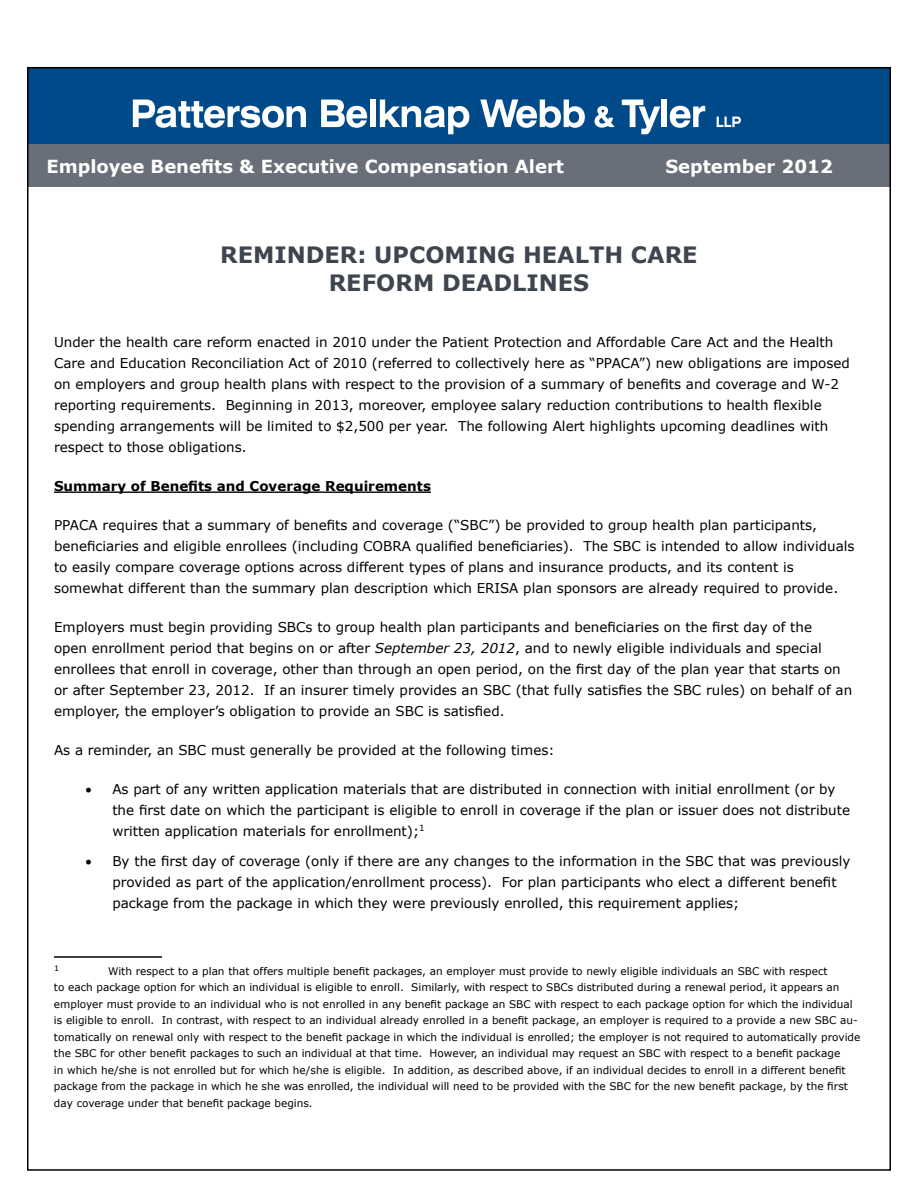
<style>
.page{position:relative;width:918px;height:1188px;background:#fff}
.page>*{position:absolute;margin:0;border:0;box-sizing:border-box;transform-origin:0 0}
.t1{font:700 22.5px/28.5px "Verdana";color:#3f454f;text-align:center}
.t2{font:700 18px "Verdana";color:#fff}
.t3{font:13.5px/21px "Verdana";color:#000}
.t4{font:700 13.5px "Verdana";color:#000}
.t5{font:10.5px/16.5px "Verdana";color:#000}
.t6{font:7.8px "Verdana";color:#000}
.s1{font-style:italic}
</style>
<div class="page">
<div style="left:27px;top:68px;width:864px;height:106px;background:#004a8a"></div>
<div style="left:27px;top:145px;width:864px;height:42px;background:#696f78"></div>
<svg style="left:133px;top:100px;width:173px;height:28px"></svg>
<svg style="left:321px;top:100px;width:46px;height:28px"></svg>
<div style="left:370px;top:100px;width:5px;height:27px;background:#fff"></div>
<svg style="left:380px;top:100px;width:89px;height:34px"></svg>
<svg style="left:480px;top:100px;width:105px;height:28px"></svg>
<svg style="left:594px;top:106px;width:21px;height:22px"></svg>
<svg style="left:622px;top:100px;width:38px;height:34px"></svg>
<div style="left:662px;top:100px;width:5px;height:27px;background:#fff"></div>
<svg style="left:670px;top:106px;width:35px;height:22px"></svg>
<svg style="left:717px;top:117px;width:24px;height:10px"></svg>
<hr style="left:54px;top:492px;width:377px;height:1px;background:#000">
<hr style="left:54px;top:956px;width:108px;height:2px;background:#000">
<h2 class="t2" style="left:46px;top:155px;width:519px">Employee Benefits &amp; Executive Compensation Alert</h2>
<h2 class="t2" style="left:665px;top:155px;width:169px">September 2012</h2>
<h1 class="t1" style="left:220px;top:240px;width:479px">REMINDER: UPCOMING HEALTH CARE<br>REFORM DEADLINES</h1>
<p class="t3" style="left:54px;top:331px;width:797px">Under the health care reform enacted in 2010 under the Patient Protection and Affordable Care Act and the Health Care and Education Reconciliation Act of 2010 (referred to collectively here as “PPACA”) new obligations are imposed on employers and group health plans with respect to the provision of a summary of benefits and coverage and W-2 reporting requirements. Beginning in 2013, moreover, employee salary reduction contributions to health flexible spending arrangements will be limited to $2,500 per year. The following Alert highlights upcoming deadlines with respect to those obligations.</p>
<p class="t4" style="left:54px;top:478px;width:379px">Summary of Benefits and Coverage Requirements</p>
<p class="t3" style="left:54px;top:514px;width:802px">PPACA requires that a summary of benefits and coverage (“SBC”) be provided to group health plan participants, beneficiaries and eligible enrollees (including COBRA qualified beneficiaries). The SBC is intended to allow individuals to easily compare coverage options across different types of plans and insurance products, and its content is somewhat different than the summary plan description which ERISA plan sponsors are already required to provide.</p>
<p class="t3" style="left:54px;top:616px;width:800px">Employers must begin providing SBCs to group health plan participants and beneficiaries on the first day of the<br>open enrollment period that begins on or after <span class="s1">September 23, 2012</span>, and to newly eligible individuals and special enrollees that enroll in coverage, other than through an open period, on the first day of the plan year that starts on or after September 23, 2012. If an insurer timely provides an SBC (that fully satisfies the SBC rules) on behalf of an employer, the employer’s obligation to provide an SBC is satisfied.</p>
<p class="t3" style="left:54px;top:740px;width:502px">As a reminder, an SBC must generally be provided at the following times:</p>
<p class="t3" style="left:112px;top:779px;width:739px;text-indent:-27px">• As part of any written application materials that are distributed in connection with initial enrollment (or by the first date on which the participant is eligible to enroll in coverage if the plan or issuer does not distribute written application materials for enrollment);<sup>1</sup></p>
<p class="t3" style="left:112px;top:850px;width:740px;text-indent:-27px">• By the first day of coverage (only if there are any changes to the information in the SBC that was previously provided as part of the application/enrollment process). For plan participants who elect a different benefit package from the package in which they were previously enrolled, this requirement applies;</p>
<p class="t6" style="left:54px;top:963px;width:7px">1</p>
<p class="t5" style="left:54px;top:963px;width:808px;text-indent:54px">With respect to a plan that offers multiple benefit packages, an employer must provide to newly eligible individuals an SBC with respect<br>to each package option for which an individual is eligible to enroll. Similarly, with respect to SBCs distributed during a renewal period, it appears an employer must provide to an individual who is not enrolled in any benefit package an SBC with respect to each package option for which the individual is eligible to enroll. In contrast, with respect to an individual already enrolled in a benefit package, an employer is required to a provide a new SBC au&shy;tomatically on renewal only with respect to the benefit package in which the individual is enrolled; the employer is not required to automatically provide the SBC for other benefit packages to such an individual at that time. However, an individual may request an SBC with respect to a benefit package<br>in which he/she is not enrolled but for which he/she is eligible. In addition, as described above, if an individual decides to enroll in a different benefit package from the package in which he she was enrolled, the individual will need to be provided with the SBC for the new benefit package, by the first day coverage under that benefit package begins.</p>
</div>
